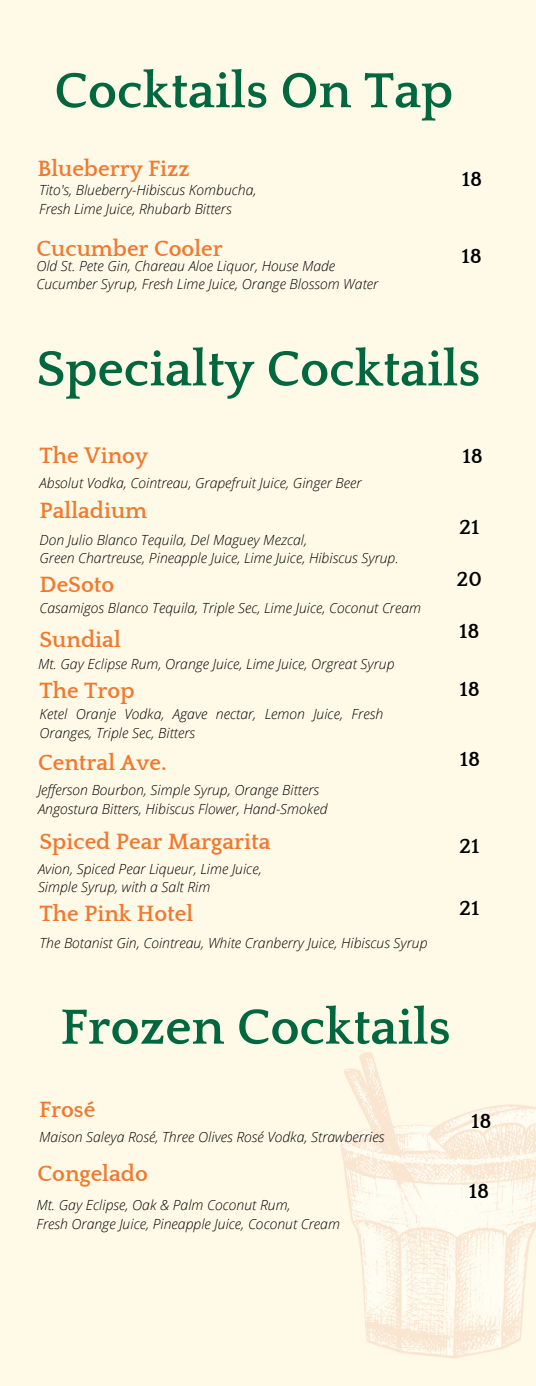
<style>
.page{position:relative;width:536px;height:1386px;background:#fffae8}
.page>*{position:absolute;margin:0;border:0;box-sizing:border-box;transform-origin:0 0}
.t1{font:700 51.62px "Quattrocento";color:#00673f}
.t2{font:700 22.75px "Quattrocento";color:#f1792f}
.t3{font:700 21.18px "Quattrocento";color:#000}
.t4{font:italic 300 14px/18.6px "Open Sans";color:#000}
</style>
<div class="page">
<img style="left:340px;top:1052px;width:195px;height:307px">
<p class="t1" style="left:54px;top:63px;width:400px">Cocktails On Tap</p>
<h1 class="t2" style="left:37px;top:157px;width:154px">Blueberry Fizz</h1>
<p class="t4" style="left:39px;top:181px;width:219px">Tito's, Blueberry-Hibiscus Kombucha,<br>Fresh Lime Juice, Rhubarb Bitters</p>
<h2 class="t3" style="left:461px;top:168px;width:22px">18</h2>
<h2 class="t2" style="left:36px;top:237px;width:188px">Cucumber Cooler</h2>
<p class="t3" style="left:461px;top:245px;width:22px">18</p>
<p class="t4" style="left:36px;top:256px;width:343px">Old St. Pete Gin, Chareau Aloe Liquor, House Made<br>Cucumber Syrup, Fresh Lime Juice, Orange Blossom Water</p>
<h2 class="t1" style="left:36px;top:342px;width:445px">Specialty Cocktails</h2>
<p class="t2" style="left:40px;top:444px;width:110px">The Vinoy</p>
<h2 class="t2" style="left:40px;top:499px;width:109px">Palladium</h2>
<p class="t4" style="left:40px;top:473px;width:323px">Absolut Vodka, Cointreau, Grapefruit Juice, Ginger Beer</p>
<p class="t4" style="left:40px;top:530px;width:269px">Don Julio Blanco Tequila, Del Maguey Mezcal,</p>
<p class="t4" style="left:40px;top:548px;width:360px">Green Chartreuse, Pineapple Juice, Lime Juice, Hibiscus Syrup.</p>
<h2 class="t2" style="left:40px;top:572px;width:76px">DeSoto</h2>
<h2 class="t2" style="left:40px;top:628px;width:83px">Sundial</h2>
<h2 class="t2" style="left:40px;top:679px;width:96px">The Trop</h2>
<p class="t4" style="left:40px;top:598px;width:383px">Casamigos Blanco Tequila, Triple Sec, Lime Juice, Coconut Cream</p>
<p class="t4" style="left:38px;top:654px;width:358px">Mt. Gay Eclipse Rum, Orange Juice, Lime Juice, Orgreat Syrup</p>
<h2 class="t4" style="left:40px;top:704px;width:345px">Ketel Oranje Vodka, Agave nectar, Lemon Juice, Fresh<br>Oranges, Triple Sec, Bitters</h2>
<p class="t2" style="left:38px;top:750px;width:130px">Central Ave.</p>
<h2 class="t4" style="left:38px;top:779px;width:291px;line-height:19.4px">Jefferson Bourbon, Simple Syrup, Orange Bitters<br>Angostura Bitters, Hibiscus Flower, Hand-Smoked</h2>
<p class="t2" style="left:40px;top:829px;width:232px">Spiced Pear Margarita</p>
<h2 class="t4" style="left:38px;top:859px;width:225px">Avion, Spiced Pear Liqueur, Lime Juice,<br>Simple Syrup, with a Salt Rim</h2>
<p class="t2" style="left:40px;top:901px;width:155px">The Pink Hotel</p>
<p class="t4" style="left:40px;top:934px;width:389px">The Botanist Gin, Cointreau, White Cranberry Juice, Hibiscus Syrup</p>
<h2 class="t3" style="left:462px;top:445px;width:22px">18</h2>
<p class="t3" style="left:459px;top:516px;width:22px">21</p>
<p class="t3" style="left:456px;top:568px;width:27px">20</p>
<p class="t3" style="left:459px;top:621px;width:22px">18</p>
<h1 class="t3" style="left:459px;top:678px;width:22px">18</h1>
<p class="t3" style="left:459px;top:748px;width:22px">18</p>
<p class="t3" style="left:459px;top:835px;width:22px">21</p>
<p class="t3" style="left:459px;top:897px;width:22px">21</p>
<h2 class="t1" style="left:60px;top:1000px;width:391px">Frozen Cocktails</h2>
<p class="t2" style="left:39px;top:1098px;width:58px">Frosé</p>
<p class="t4" style="left:39px;top:1128px;width:347px">Maison Saleya Rosé, Three Olives Rosé Vodka, Strawberries</p>
<p class="t2" style="left:37px;top:1161px;width:112px">Congelado</p>
<h2 class="t4" style="left:36px;top:1195px;width:256px">Mt. Gay Eclipse, Oak &amp; Palm Coconut Rum,</h2>
<p class="t4" style="left:36px;top:1214px;width:305px">Fresh Orange Juice, Pineapple Juice, Coconut Cream</p>
<p class="t3" style="left:471px;top:1110px;width:22px">18</p>
<h1 class="t3" style="left:468px;top:1180px;width:22px">18</h1>
</div>
